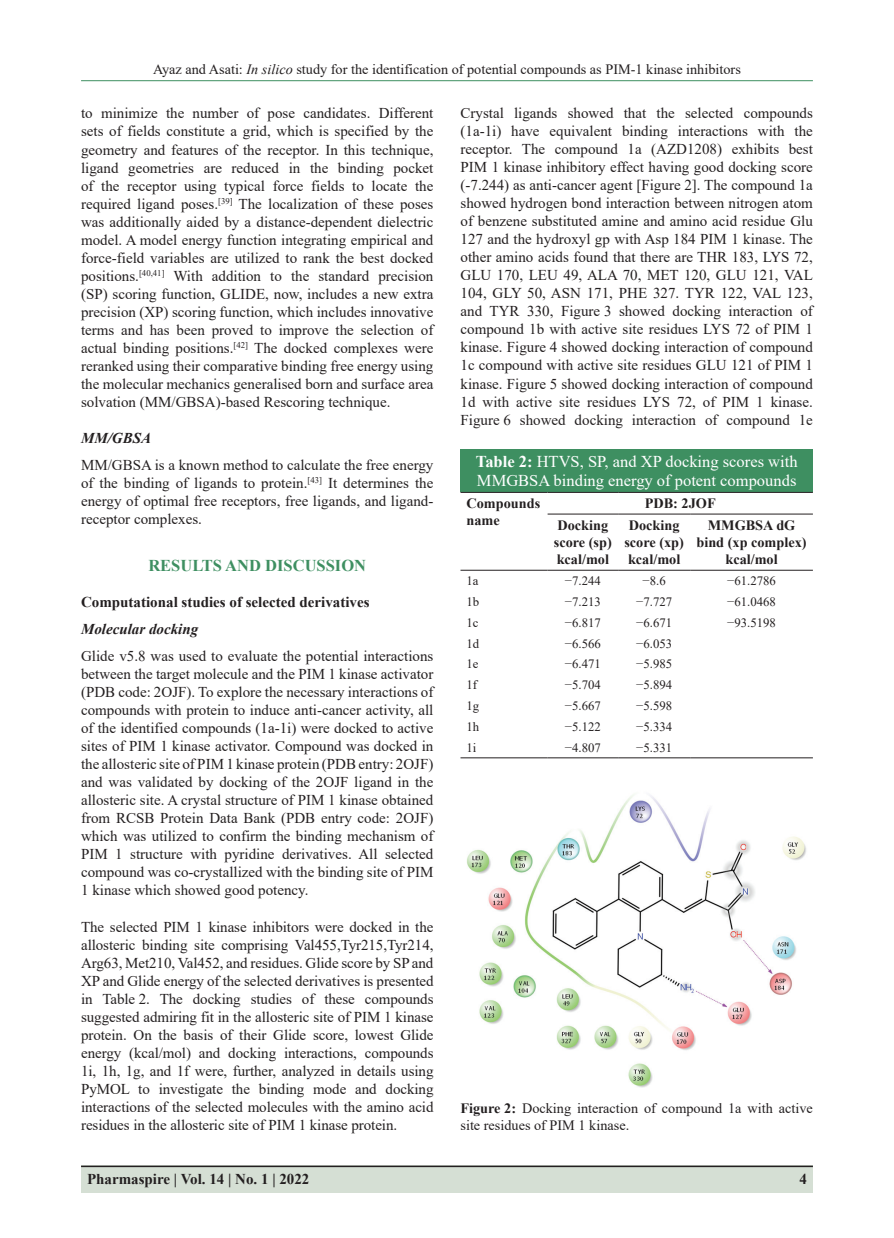
<style>
.page{position:relative;width:894px;height:1238px;background:#fff}
.page>*{position:absolute;margin:0;border:0;box-sizing:border-box;transform-origin:0 0}
.TT{font:16.5px/19.5px "Times New Roman";color:#fff}
.t1{font:700 16.5px "Times New Roman";color:#3e8f61}
.TX{font:15px/18px "Times New Roman";color:#231f20;text-align:justify}
.H2_No_Above_Space{font:700 15px "Times New Roman";color:#231f20}
.t2{font:italic 700 15px "Times New Roman";color:#231f20}
.FGC{font:14.25px/17.2px "Times New Roman";color:#231f20}
.TCH{font:700 14.25px/17.2px "Times New Roman";color:#231f20}
.TB{font:12.75px "Times New Roman";color:#231f20}
.TBL{font:12.75px "Times New Roman";color:#231f20}
.s1{font-style:italic}
.s2{font-weight:700}
</style>
<div class="page">
<hr style="left:81px;top:80px;width:731px;height:1px;background:#3e8f61">
<div style="left:81px;top:1166px;width:731px;height:27px;background:#d5dfd4"></div>
<hr style="left:81px;top:1165px;width:731px;height:2px;background:#231f20">
<img style="left:467px;top:794px;width:339px;height:294px">
<div style="left:460px;top:449px;width:352px;height:43px;background:#3e8f61"></div>
<hr style="left:460px;top:757px;width:87px;height:1px;background:#231f20">
<hr style="left:547px;top:757px;width:71px;height:1px;background:#231f20">
<hr style="left:618px;top:757px;width:72px;height:1px;background:#231f20">
<hr style="left:690px;top:757px;width:122px;height:1px;background:#231f20">
<hr style="left:460px;top:492px;width:87px;height:1px;background:#231f20">
<hr style="left:547px;top:492px;width:71px;height:1px;background:#231f20">
<hr style="left:618px;top:492px;width:72px;height:1px;background:#231f20">
<hr style="left:690px;top:492px;width:122px;height:1px;background:#231f20">
<hr style="left:460px;top:570px;width:87px;height:1px;background:#231f20">
<hr style="left:547px;top:570px;width:71px;height:1px;background:#231f20">
<hr style="left:618px;top:570px;width:72px;height:1px;background:#231f20">
<hr style="left:690px;top:570px;width:122px;height:1px;background:#231f20">
<hr style="left:547px;top:514px;width:71px;height:1px;background:#231f20">
<hr style="left:618px;top:514px;width:72px;height:1px;background:#231f20">
<hr style="left:690px;top:514px;width:122px;height:1px;background:#231f20">
<p class="FGC" style="left:153px;top:60px;width:589px">Ayaz and Asati: <span class="s1">In silico</span> study for the identification of potential compounds as PIM-1 kinase inhibitors</p>
<p class="TX" style="left:81px;top:104px;width:354px">to minimize the number of pose candidates. Different sets of fields constitute a grid, which is specified by the geometry and features of the receptor. In this technique, ligand geometries are reduced in the binding pocket of the receptor using typical force fields to locate the required ligand poses.<sup>[39]</sup> The localization of these poses was additionally aided by a distance-dependent dielectric model. A model energy function integrating empirical and force-field variables are utilized to rank the best docked positions.<sup>[40,41]</sup> With addition to the standard precision (SP) scoring function, GLIDE, now, includes a new extra precision (XP) scoring function, which includes innovative terms and has been proved to improve the selection of actual binding positions.<sup>[42]</sup> The docked complexes were reranked using their comparative binding free energy using the molecular mechanics generalised born and surface area solvation (MM/GBSA)-based Rescoring technique.</p>
<h3 class="t2" style="left:81px;top:428px;width:72px">MM/GBSA</h3>
<p class="TX" style="left:81px;top:456px;width:354px">MM/GBSA is a known method to calculate the free energy of the binding of ligands to protein.<sup>[43]</sup> It determines the energy of optimal free receptors, free ligands, and ligand&shy;receptor complexes.</p>
<h1 class="t1" style="left:148px;top:553px;width:219px">RESULTS AND DISCUSSION</h1>
<p class="H2_No_Above_Space" style="left:81px;top:591px;width:290px">Computational studies of selected derivatives</p>
<h3 class="t2" style="left:81px;top:618px;width:119px">Molecular docking</h3>
<p class="TX" style="left:81px;top:646px;width:354px">Glide v5.8 was used to evaluate the potential interactions between the target molecule and the PIM 1 kinase activator (PDB code: 2OJF). To explore the necessary interactions of compounds with protein to induce anti-cancer activity, all of the identified compounds (1a-1i) were docked to active sites of PIM 1 kinase activator. Compound was docked in the allosteric site of PIM 1 kinase protein (PDB entry: 2OJF) and was validated by docking of the 2OJF ligand in the allosteric site. A crystal structure of PIM 1 kinase obtained from RCSB Protein Data Bank (PDB entry code: 2OJF) which was utilized to confirm the binding mechanism of PIM 1 structure with pyridine derivatives. All selected compound was co-crystallized with the binding site of PIM 1 kinase which showed good potency.</p>
<p class="TX" style="left:81px;top:917px;width:354px">The selected PIM 1 kinase inhibitors were docked in the allosteric binding site comprising Val455,Tyr215,Tyr214, Arg63, Met210, Val452, and residues. Glide score by SP and XP and Glide energy of the selected derivatives is presented in Table 2. The docking studies of these compounds suggested admiring fit in the allosteric site of PIM 1 kinase protein. On the basis of their Glide score, lowest Glide energy (kcal/mol) and docking interactions, compounds 1i, 1h, 1g, and 1f were, further, analyzed in details using PyMOL to investigate the binding mode and docking interactions of the selected molecules with the amino acid residues in the allosteric site of PIM 1 kinase protein.</p>
<p class="TX" style="left:460px;top:104px;width:354px">Crystal ligands showed that the selected compounds (1a-1i) have equivalent binding interactions with the receptor. The compound 1a (AZD1208) exhibits best PIM 1 kinase inhibitory effect having good docking score (-7.244) as anti-cancer agent [Figure 2]. The compound 1a showed hydrogen bond interaction between nitrogen atom of benzene substituted amine and amino acid residue Glu 127 and the hydroxyl gp with Asp 184 PIM 1 kinase. The other amino acids found that there are THR 183, LYS 72, GLU 170, LEU 49, ALA 70, MET 120, GLU 121, VAL 104, GLY 50, ASN 171, PHE 327. TYR 122, VAL 123, and TYR 330, Figure 3 showed docking interaction of compound 1b with active site residues LYS 72 of PIM 1 kinase. Figure 4 showed docking interaction of compound 1c compound with active site residues GLU 121 of PIM 1 kinase. Figure 5 showed docking interaction of compound 1d with active site residues LYS 72, of PIM 1 kinase.<br>Figure 6 showed docking interaction of compound 1e</p>
<p class="TT" style="left:475px;top:451px;width:323px"><span class="s2">Table 2:</span> HTVS, SP, and XP docking scores with<br>MMGBSA binding energy of potent compounds</p>
<p class="TCH" style="left:466px;top:494px;width:75px">Compounds name</p>
<p class="TCH" style="left:644px;top:494px;width:72px">PDB: 2JOF</p>
<p class="TCH" style="left:553px;top:516px;width:59px">Docking score (sp) kcal/mol</p>
<p class="TCH" style="left:624px;top:516px;width:61px;text-align:center">Docking score (xp) kcal/mol</p>
<p class="TCH" style="left:696px;top:516px;width:112px;text-align:center">MMGBSA dG bind (xp complex) kcal/mol</p>
<p class="TB" style="left:466px;top:572px;width:14px">1a</p>
<p class="TB" style="left:564px;top:572px;width:37px">−7.244</p>
<p class="TB" style="left:642px;top:572px;width:25px">−8.6</p>
<p class="TB" style="left:727px;top:572px;width:50px">−61.2786</p>
<p class="TB" style="left:466px;top:593px;width:14px">1b</p>
<p class="TB" style="left:564px;top:593px;width:37px">−7.213</p>
<p class="TB" style="left:636px;top:593px;width:37px">−7.727</p>
<p class="TB" style="left:727px;top:593px;width:50px">−61.0468</p>
<p class="TB" style="left:466px;top:613px;width:14px">1c</p>
<p class="TB" style="left:564px;top:613px;width:37px">−6.817</p>
<p class="TB" style="left:636px;top:613px;width:37px">−6.671</p>
<p class="TB" style="left:727px;top:613px;width:50px">−93.5198</p>
<p class="TB" style="left:466px;top:634px;width:14px">1d</p>
<p class="TB" style="left:564px;top:634px;width:37px">−6.566</p>
<p class="TB" style="left:636px;top:634px;width:37px">−6.053</p>
<p class="TB" style="left:466px;top:655px;width:14px">1e</p>
<p class="TB" style="left:564px;top:655px;width:37px">−6.471</p>
<p class="TB" style="left:636px;top:655px;width:37px">−5.985</p>
<p class="TB" style="left:466px;top:676px;width:12px">1f</p>
<p class="TB" style="left:564px;top:676px;width:37px">−5.704</p>
<p class="TB" style="left:636px;top:676px;width:37px">−5.894</p>
<p class="TB" style="left:466px;top:697px;width:14px">1g</p>
<p class="TB" style="left:564px;top:697px;width:37px">−5.667</p>
<p class="TB" style="left:636px;top:697px;width:37px">−5.598</p>
<p class="TB" style="left:466px;top:718px;width:14px">1h</p>
<p class="TB" style="left:564px;top:718px;width:37px">−5.122</p>
<p class="TB" style="left:636px;top:718px;width:37px">−5.334</p>
<p class="TBL" style="left:466px;top:738px;width:11px">1i</p>
<p class="TBL" style="left:564px;top:738px;width:37px">−4.807</p>
<p class="TBL" style="left:636px;top:738px;width:37px">−5.331</p>
<p class="FGC" style="left:460px;top:1099px;width:354px"><span class="s2">Figure 2:</span> Docking interaction of compound 1a with active site residues of PIM 1 kinase.</p>
<p class="H2_No_Above_Space" style="left:87px;top:1167px;width:224px">Pharmaspire | Vol. 14 | No. 1 | 2022</p>
<p class="H2_No_Above_Space" style="left:799px;top:1167px;width:9px">4</p>
</div>
